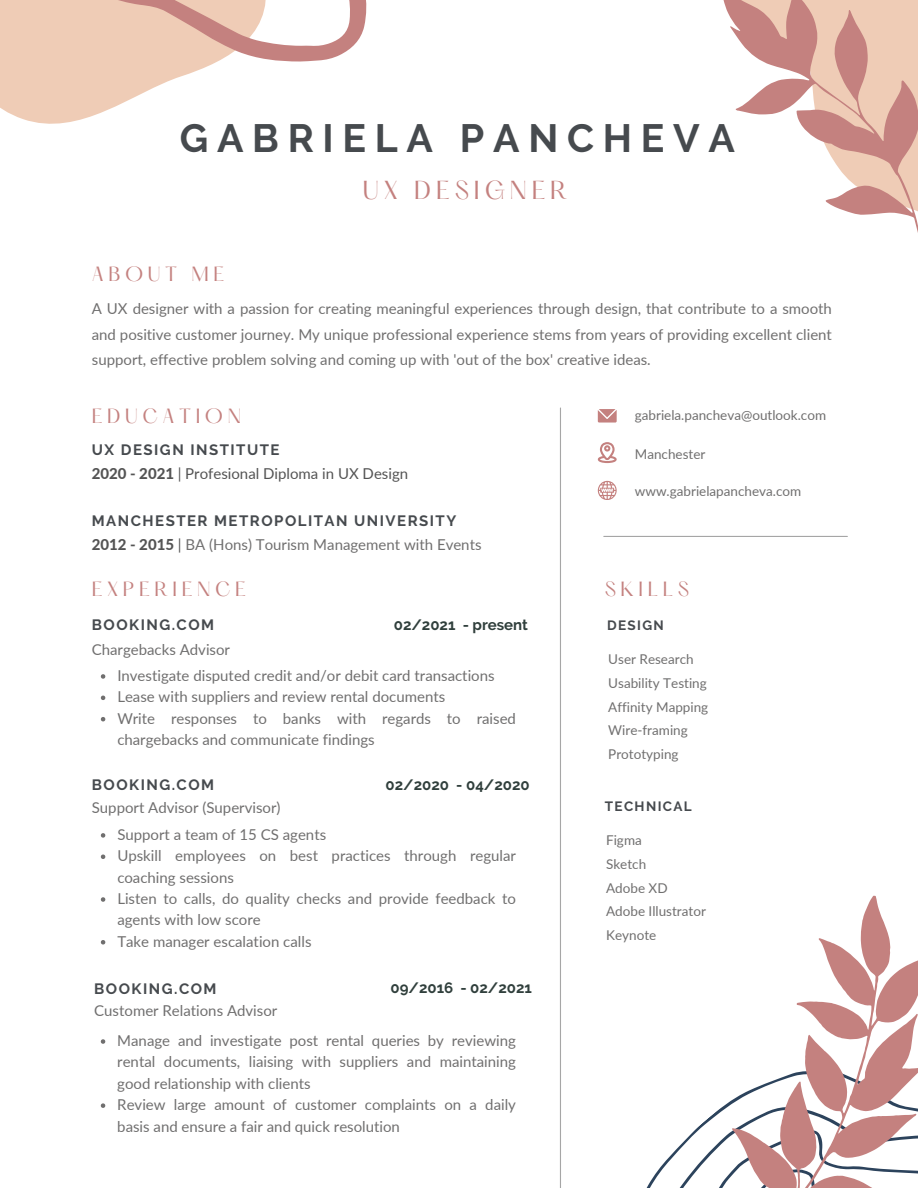
<style>
.page{position:relative;width:918px;height:1188px;background:#fff}
.page>*{position:absolute;margin:0;border:0;box-sizing:border-box;transform-origin:0 0}
.t1{font:700 39.3px "Raleway";letter-spacing:.22em;color:#464a4e}
.t2{font:22.8px "Hatton";letter-spacing:.215em;color:#c4817f}
.t3{font:18px "Hatton";letter-spacing:.255em;color:#c4817f}
.t4{font:15px/21.3px "Lato";color:#706f6f}
.t5{font:700 15px "Raleway";letter-spacing:.1em;color:#464a4e}
.t6{font:700 15px "Raleway";color:#303f3c}
.t7{font:15px "Lato";color:#545454}
.t8{font:13.5px "Lato";color:#706f6f}
.t9{font:700 13.5px "Raleway";letter-spacing:.1em;color:#464a4e}
.s1{font-weight:800}
.s2{font-weight:800;color:#545454}
.s3{color:#545454}
</style>
<div class="page">
<svg style="left:646px;top:1109px;width:74px;height:79px"></svg>
<svg style="left:720px;top:895px;width:198px;height:293px"></svg>
<svg style="left:0;top:0;width:216px;height:124px;fill:#efccb6"></svg>
<svg style="left:62px;top:0;width:305px;height:62px"></svg>
<svg style="left:723px;top:0;width:195px;height:233px"></svg>
<hr style="left:604px;top:536px;width:243px;height:1px;background:#a6a6a6">
<svg style="left:598px;top:409px;width:19px;height:14px"></svg>
<hr style="left:560px;top:408px;width:1px;height:780px;background:#a6a6a6">
<svg style="left:598px;top:442px;width:19px;height:21px"></svg>
<svg style="left:598px;top:481px;width:19px;height:19px"></svg>
<svg style="left:101px;top:674px;width:4px;height:5px"></svg>
<svg style="left:101px;top:696px;width:4px;height:4px"></svg>
<svg style="left:101px;top:717px;width:4px;height:4px"></svg>
<svg style="left:101px;top:833px;width:4px;height:5px"></svg>
<svg style="left:101px;top:855px;width:4px;height:4px"></svg>
<svg style="left:101px;top:897px;width:4px;height:5px"></svg>
<svg style="left:101px;top:940px;width:4px;height:5px"></svg>
<svg style="left:101px;top:1039px;width:4px;height:5px"></svg>
<svg style="left:101px;top:1103px;width:4px;height:5px"></svg>
<p class="t1" style="left:180px;top:115px;width:556px">GABRIELA PANCHEVA</p>
<p class="t3" style="left:92px;top:265px;width:134px">ABOUT ME</p>
<p class="t2" style="left:363px;top:180px;width:206px">UX DESIGNER</p>
<p class="t4" style="left:92px;top:295px;width:742px;line-height:25.8px;text-align:justify">A UX designer with a passion for creating meaningful experiences through design, that contribute to a smooth and positive customer journey. My unique professional experience stems from years of providing excellent client support, effective problem solving and coming up with 'out of the box' creative ideas.</p>
<p class="t3" style="left:92px;top:407px;width:151px">EDUCATION</p>
<p class="t5" style="left:92px;top:441px;width:189px">UX DESIGN INSTITUTE</p>
<p class="t7" style="left:92px;top:464px;width:318px"><span class="s1">2020 - 2021</span> | Profesional Diploma in UX Design</p>
<p class="t5" style="left:92px;top:512px;width:366px">MANCHESTER METROPOLITAN UNIVERSITY</p>
<p class="t4" style="left:92px;top:533px;width:391px"><span class="s2">2012 - 2015</span> <span class="s3">|</span> BA (Hons) Tourism Management with Events</p>
<p class="t3" style="left:92px;top:581px;width:156px">EXPERIENCE</p>
<p class="t5" style="left:92px;top:616px;width:124px">BOOKING.COM</p>
<p class="t6" style="left:394px;top:616px;width:136px">02/2021 - present</p>
<p class="t4" style="left:92px;top:638px;width:140px">Chargebacks Advisor</p>
<p class="t4" style="left:117px;top:664px;width:379px">Investigate disputed credit and/or debit card transactions</p>
<p class="t4" style="left:117px;top:686px;width:329px">Lease with suppliers and review rental documents</p>
<p class="t4" style="left:117px;top:707px;width:400px">Write responses to banks with regards to raised chargebacks and communicate findings</p>
<p class="t5" style="left:92px;top:776px;width:124px">BOOKING.COM</p>
<p class="t6" style="left:386px;top:776px;width:146px">02/2020 - 04/2020</p>
<p class="t4" style="left:92px;top:796px;width:190px">Support Advisor (Supervisor)</p>
<p class="t4" style="left:117px;top:823px;width:210px">Support a team of 15 CS agents</p>
<p class="t4" style="left:117px;top:845px;width:400px">Upskill employees on best practices through regular coaching sessions</p>
<p class="t4" style="left:117px;top:888px;width:400px">Listen to calls, do quality checks and provide feedback to agents with low score</p>
<p class="t4" style="left:117px;top:930px;width:196px">Take manager escalation calls</p>
<p class="t5" style="left:94px;top:980px;width:124px">BOOKING.COM</p>
<p class="t4" style="left:94px;top:1000px;width:185px">Customer Relations Advisor</p>
<p class="t4" style="left:117px;top:1030px;width:400px;text-align:justify">Manage and investigate post rental queries by reviewing rental documents, liaising with suppliers and maintaining good relationship with clients</p>
<p class="t4" style="left:117px;top:1094px;width:400px">Review large amount of customer complaints on a daily basis and ensure a fair and quick resolution</p>
<p class="t6" style="left:391px;top:979px;width:143px">09/2016 - 02/2021</p>
<p class="t8" style="left:635px;top:407px;width:193px">gabriela.pancheva@outlook.com</p>
<p class="t8" style="left:635px;top:446px;width:72px">Manchester</p>
<p class="t8" style="left:635px;top:483px;width:168px">www.gabrielapancheva.com</p>
<p class="t3" style="left:605px;top:581px;width:86px">SKILLS</p>
<p class="t9" style="left:607px;top:617px;width:58px">DESIGN</p>
<p class="t8" style="left:608px;top:651px;width:87px">User Research</p>
<p class="t8" style="left:608px;top:675px;width:100px">Usability Testing</p>
<p class="t8" style="left:608px;top:698px;width:102px">Affinity Mapping</p>
<p class="t8" style="left:608px;top:722px;width:81px">Wire-framing</p>
<p class="t8" style="left:608px;top:745px;width:72px">Prototyping</p>
<p class="t9" style="left:605px;top:798px;width:88px">TECHNICAL</p>
<p class="t8" style="left:606px;top:832px;width:37px">Figma</p>
<p class="t8" style="left:606px;top:856px;width:42px">Sketch</p>
<p class="t8" style="left:606px;top:879px;width:63px">Adobe XD</p>
<p class="t8" style="left:606px;top:903px;width:101px">Adobe Illustrator</p>
<p class="t8" style="left:606px;top:926px;width:52px">Keynote</p>
</div>
